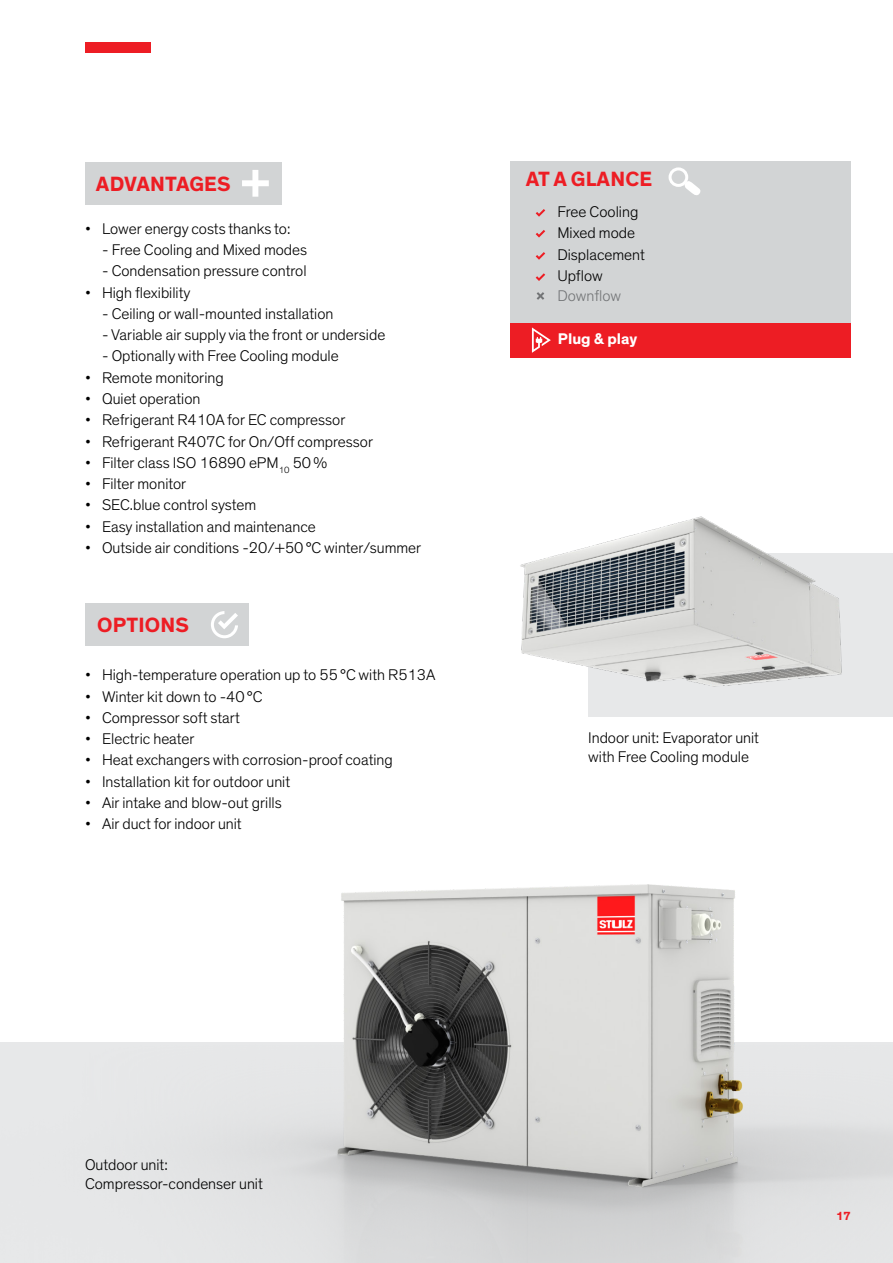
<style>
.page{position:relative;width:893px;height:1263px;background:#fff}
.page>*{position:absolute;margin:0;border:0;box-sizing:border-box;transform-origin:0 0}
.t1{font:700 21px "Theinhardt";letter-spacing:.01em;color:#ed1d24}
.t2{font:300 15.75px/21.5px "Theinhardt";color:#000}
.t3{font:700 15.75px "Theinhardt";color:#fff}
.t4{font:300 15.75px "Theinhardt";color:#737577}
.t5{font:700 12px "Theinhardt";color:#ed1d24}
</style>
<div class="page">
<div style="left:85px;top:43px;width:66px;height:10px;background:#ed1d24"></div>
<div style="left:510px;top:161px;width:340px;height:183px;background:#d2d4d5"></div>
<div style="left:510px;top:323px;width:340px;height:34px;background:#ed1d24"></div>
<div style="left:588px;top:553px;width:305px;height:163px;background:#e7e8e9"></div>
<img style="left:520px;top:516px;width:322px;height:141px">
<img style="left:0;top:657px;width:893px;height:606px">
<svg style="left:532px;top:327px;width:19px;height:26px"></svg>
<div style="left:85px;top:603px;width:163px;height:43px;background:#d2d4d5"></div>
<svg style="left:211px;top:611px;width:27px;height:27px"></svg>
<svg style="left:536px;top:209px;width:9px;height:8px"></svg>
<svg style="left:536px;top:230px;width:9px;height:8px"></svg>
<svg style="left:536px;top:252px;width:9px;height:8px"></svg>
<svg style="left:536px;top:273px;width:9px;height:8px"></svg>
<svg style="left:537px;top:292px;width:7px;height:8px"></svg>
<div style="left:85px;top:162px;width:197px;height:43px;background:#d2d4d5"></div>
<svg style="left:242px;top:170px;width:27px;height:27px"></svg>
<div style="left:669px;top:167px;width:19px;height:20px;border:3px solid #fff;border-radius:50%"></div>
<svg style="left:683px;top:180px;width:18px;height:15px"></svg>
<h1 class="t1" style="left:96px;top:171px;width:136px">ADVANTAGES</h1>
<p class="t2" style="left:85px;top:218px;width:207px">• Lower energy costs thanks to:</p>
<p class="t2" style="left:102px;top:239px;width:207px">- Free Cooling and Mixed modes</p>
<p class="t2" style="left:102px;top:261px;width:206px">- Condensation pressure control</p>
<p class="t2" style="left:85px;top:282px;width:107px">• High flexibility</p>
<p class="t2" style="left:102px;top:303px;width:233px">- Ceiling or wall-mounted installation</p>
<p class="t2" style="left:102px;top:324px;width:285px">- Variable air supply via the front or underside</p>
<p class="t2" style="left:102px;top:346px;width:238px">- Optionally with Free Cooling module</p>
<p class="t2" style="left:85px;top:367px;width:140px">• Remote monitoring</p>
<p class="t2" style="left:85px;top:388px;width:117px">• Quiet operation</p>
<p class="t2" style="left:85px;top:409px;width:262px">• Refrigerant R410A for EC compressor</p>
<p class="t2" style="left:85px;top:431px;width:290px">• Refrigerant R407C for On/Off compressor</p>
<p class="t2" style="left:85px;top:452px;width:244px">• Filter class ISO 16890 ePM<sub>10</sub> 50 %</p>
<p class="t2" style="left:85px;top:473px;width:103px">• Filter monitor</p>
<p class="t2" style="left:85px;top:494px;width:173px">• SEC.blue control system</p>
<p class="t2" style="left:85px;top:516px;width:232px">• Easy installation and maintenance</p>
<p class="t2" style="left:85px;top:537px;width:338px">• Outside air conditions -20/+50 °C winter/summer</p>
<h1 class="t1" style="left:97px;top:611px;width:93px">OPTIONS</h1>
<p class="t2" style="left:85px;top:665px;width:352px">• High-temperature operation up to 55 °C with R513A</p>
<p class="t2" style="left:85px;top:686px;width:179px">• Winter kit down to -40 °C</p>
<p class="t2" style="left:85px;top:707px;width:156px">• Compressor soft start</p>
<p class="t2" style="left:85px;top:728px;width:111px">• Electric heater</p>
<p class="t2" style="left:85px;top:750px;width:309px">• Heat exchangers with corrosion-proof coating</p>
<p class="t2" style="left:85px;top:771px;width:207px">• Installation kit for outdoor unit</p>
<p class="t2" style="left:85px;top:792px;width:198px">• Air intake and blow-out grills</p>
<p class="t2" style="left:85px;top:813px;width:158px">• Air duct for indoor unit</p>
<h1 class="t1" style="left:526px;top:166px;width:128px">AT A GLANCE</h1>
<p class="t2" style="left:557px;top:201px;width:89px">Free Cooling<br>Mixed mode<br>Displacement<br>Upflow</p>
<p class="t4" style="left:557px;top:287px;width:65px">Downflow</p>
<p class="t3" style="left:558px;top:329px;width:81px">Plug &amp; play</p>
<p class="t2" style="left:588px;top:728px;width:172px;line-height:18.9px">Indoor unit: Evaporator unit with Free Cooling module</p>
<p class="t2" style="left:85px;top:1155px;width:179px;line-height:18.9px">Outdoor unit:<br>Compressor-condenser unit</p>
<p class="t5" style="left:836px;top:1209px;width:16px">17</p>
</div>
